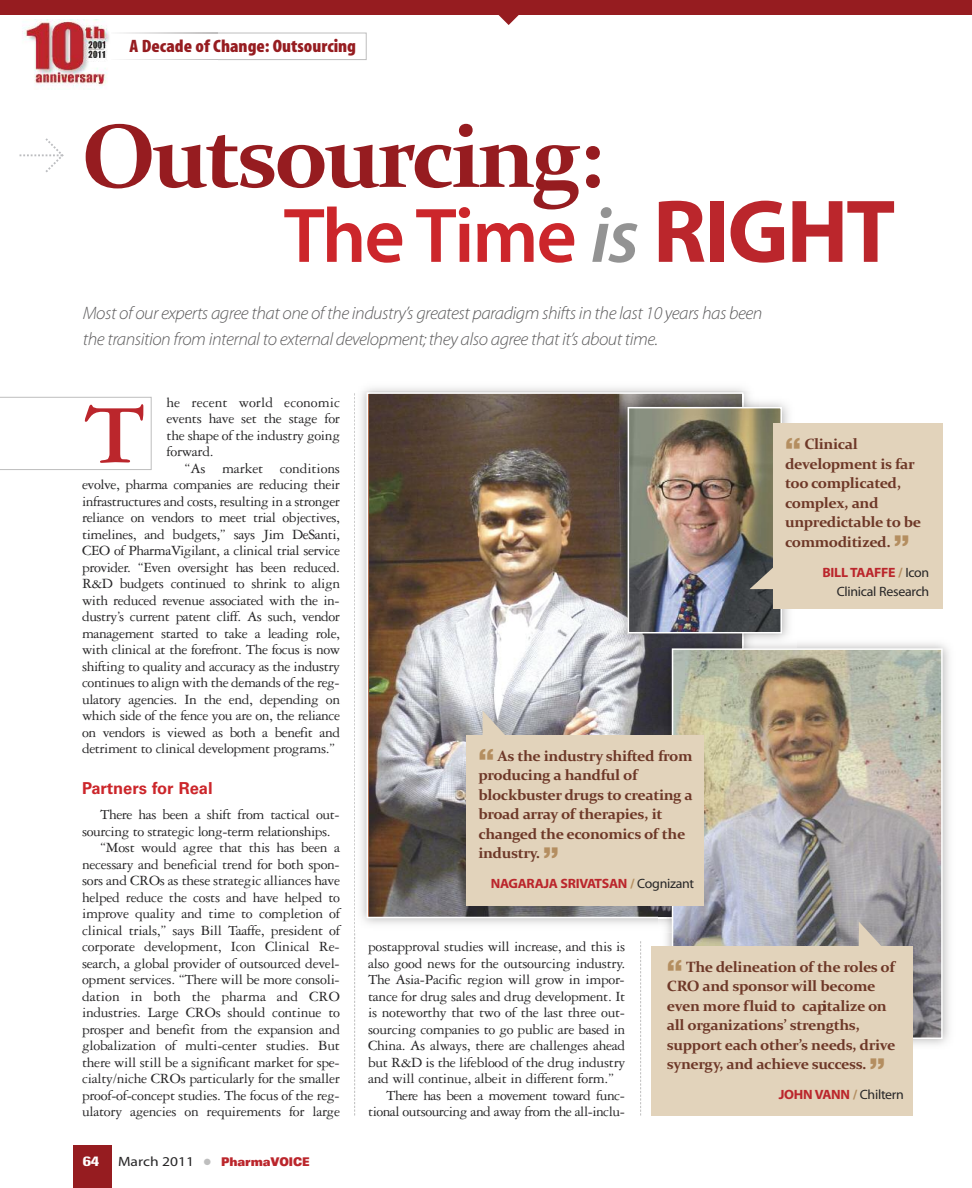
<style>
.page{position:relative;width:972px;height:1188px;background:#fff}
.page>*{position:absolute;margin:0;border:0;box-sizing:border-box;transform-origin:0 0}
.t1{font:700 90.6px "Garamond Three";color:#bb262c}
.t2{font:700 90px "Constantia";letter-spacing:-.04em;color:#961c20}
.t3{font:78px "Myriad MM.565.wt.600.wd";letter-spacing:-.025em;color:#cc262b}
.t4{font:18px/25.5px "Myriad MM It.215.wt.600.wd";letter-spacing:-.025em;color:#5d5c5d}
.t5{font:18px "Myriad MM.830.wt.300.wd";color:#961c20;scale:1.05 1}
.t6{font:700 16.5px "Univers";color:#cc262b}
.t7{font:15px/16.5px "Garamond Three";letter-spacing:-.02em;color:#272627;text-align:justify}
.t8{font:700 15px/19.5px "Constantia";letter-spacing:-.025em;color:#6e3828}
.t9{font:15px "Garamond Three";color:#272627}
.t10{font:13.5px "Myriad MM.700.wt.600.wd";letter-spacing:-.02em;color:#bb262c}
.t11{font:13.5px "Myriad MM.400.wt.600.wd";letter-spacing:-.02em;color:#272627}
.t12{font:700 condensed 13.5px "Univers";color:#fff;scale:1.4 1}
.t13{font:900 expanded 12px "Univers";letter-spacing:-.01em;color:#bb262c;scale:.75 1}
.s1{font-family:"Myriad MM It.565.wt.600.wd";color:#939393}
.s2{font-family:"Myriad MM.700.wt.600.wd";font-size:90px;color:#bb262c}
.s3{font-family:"Myriad MM.400.wt.600.wd";font-weight:400;font-stretch:normal;font-size:13.5px;color:#272627}
.s4{color:#bebebe}
.s5{font-family:"Helvetica";font-weight:900;font-size:30px;color:#b48e60}
.s6{color:#b48e60}
.s7{font-family:"Myriad MM.400.wt.600.wd";color:#272627}
</style>
<div class="page">
<div style="left:73px;top:1145px;width:39px;height:43px;background:#961c20"></div>
<div style="left:0;top:0;width:972px;height:15px;background:#961c20"></div>
<svg style="left:640px;top:941px;width:1px;height:175px"></svg>
<svg style="left:354px;top:933px;width:1px;height:183px"></svg>
<svg style="left:498px;top:15px;width:21px;height:10px"></svg>
<svg style="left:123px;top:32px;width:244px;height:28px"></svg>
<img style="left:123px;top:59px;width:95px;height:1px">
<img style="left:22px;top:20px;width:87px;height:69px">
<svg style="left:20px;top:138px;width:44px;height:34px"></svg>
<svg style="left:0;top:397px;width:152px;height:73px"></svg>
<img style="left:354px;top:388px;width:394px;height:544px">
<img style="left:354px;top:393px;width:1px;height:299px">
<img style="left:370px;top:395px;width:289px;height:520px">
<img style="left:615px;top:394px;width:181px;height:254px">
<img style="left:631px;top:410px;width:148px;height:220px">
<div style="left:628px;top:407px;width:154px;height:226px;border:2px solid #fff"></div>
<div style="left:773px;top:424px;width:169px;height:185px;background:#e2d3bb"></div>
<svg style="left:750px;top:560px;width:23px;height:29px"></svg>
<img style="left:659px;top:635px;width:290px;height:410px">
<img style="left:659px;top:648px;width:13px;height:285px">
<svg style="left:742px;top:635px;width:1px;height:13px"></svg>
<img style="left:675px;top:651px;width:265px;height:385px">
<div style="left:672px;top:648px;width:271px;height:391px;border:2px solid #fff"></div>
<div style="left:652px;top:946px;width:261px;height:170px;background:#e2d3bb"></div>
<svg style="left:859px;top:921px;width:29px;height:25px"></svg>
<div style="left:466px;top:735px;width:237px;height:171px;background:#e2d3bb"></div>
<svg style="left:483px;top:711px;width:29px;height:24px"></svg>
<p class="t5" style="left:130px;top:40px;width:217px">A Decade of Change: Outsourcing</p>
<h2 class="t2" style="left:81px;top:103px;width:524px">Outsourcing:</h2>
<h3 class="t3" style="left:284px;top:206px;width:613px">The Time <span class="s1">is</span> <span class="s2">RIGHT</span></h3>
<p class="t4" style="left:83px;top:302px;width:681px">Most of our experts agree that one of the industry’s greatest paradigm shifts in the last 10 years has been the transition from internal to external development;they also agree that it’s about time.</p>
<p class="t7" style="left:167px;top:395px;width:175px">he recent world economic events have set the stage for the shape of the industry going forward.</p>
<p class="t7" style="left:82px;top:461px;width:260px;text-indent:103px">“As market conditions evolve, pharma companies are reducing their infrastructures and costs, resulting in a stronger reliance on vendors to meet trial objectives, timelines, and budgets,” says Jim DeSanti, CEO of PharmaVigilant, a clinical trial service provider. “Even oversight has been reduced.<br>R&amp;D budgets continued to shrink to align with reduced revenue associated with the in&shy;dustry’s current patent cliff. As such, vendor management started to take a leading role, with clinical at the forefront. The focus is now shifting to quality and accuracy as the industry continues to align with the demands of the reg&shy;ulatory agencies. In the end, depending on which side of the fence you are on, the reliance on vendors is viewed as both a benefit and detriment to clinical development programs.”</p>
<p class="t6" style="left:82px;top:782px;width:132px">Partners for Real</p>
<p class="t7" style="left:100px;top:808px;width:241px">There has been a shift from tactical out-</p>
<p class="t7" style="left:82px;top:824px;width:250px">sourcing to strategic long-term relationships.</p>
<p class="t7" style="left:100px;top:841px;width:241px">“Most would agree that this has been a</p>
<p class="t7" style="left:82px;top:857px;width:259px">necessary and beneficial trend for both spon-</p>
<p class="t7" style="left:82px;top:874px;width:259px">sors and CROs as these strategic alliances have</p>
<p class="t7" style="left:82px;top:890px;width:259px">helped reduce the costs and have helped to</p>
<p class="t7" style="left:82px;top:907px;width:260px">improve quality and time to completion of</p>
<p class="t7" style="left:82px;top:923px;width:260px">clinical trials,” says Bill Taaffe, president of</p>
<p class="t7" style="left:82px;top:940px;width:259px">corporate development, Icon Clinical Re-</p>
<p class="t7" style="left:82px;top:956px;width:259px">search, a global provider of outsourced devel-</p>
<p class="t7" style="left:82px;top:973px;width:259px">opment services. “There will be more consoli-</p>
<p class="t9" style="left:82px;top:991px;width:259px">dation in both the pharma and CRO</p>
<p class="t7" style="left:82px;top:1006px;width:259px">industries. Large CROs should continue to</p>
<p class="t7" style="left:82px;top:1022px;width:259px">prosper and benefit from the expansion and</p>
<p class="t7" style="left:82px;top:1039px;width:260px">globalization of multi-center studies. But</p>
<p class="t7" style="left:82px;top:1055px;width:259px">there will still be a significant market for spe-</p>
<p class="t7" style="left:82px;top:1072px;width:260px">cialty/niche CROs particularly for the smaller</p>
<p class="t7" style="left:82px;top:1088px;width:259px">proof-of-concept studies. The focus of the reg-</p>
<p class="t7" style="left:82px;top:1105px;width:259px">ulatory agencies on requirements for large</p>
<h1 class="t1" style="left:85px;top:404px;width:62px">T</h1>
<p class="t12" style="left:83px;top:1156px;width:13px">64</p>
<p class="t13" style="left:118px;top:1157px;width:257px"><span class="s3">March 2011</span> <span class="s4">●</span> PharmaVOICE</p>
<p class="t8" style="left:478px;top:746px;width:216px"><span class="s5">“</span> As the industry shifted from producing a handful of blockbuster drugs to creating a broad array of therapies, it changed the economics of the industry. <span class="s5">”</span></p>
<p class="t10" style="left:491px;top:879px;width:205px">NAGARAJA SRIVATSAN <span class="s6">/</span> <span class="s7">Cognizant</span></p>
<p class="t8" style="left:785px;top:434px;width:138px"><span class="s5">“</span> Clinical development is far too complicated, complex, and unpredictable to be commoditized. <span class="s5">”</span></p>
<p class="t10" style="left:822px;top:567px;width:108px">BILL TAAFFE <span class="s6">/</span> <span class="s7">Icon</span></p>
<p class="t11" style="left:837px;top:587px;width:94px">Clinical Research</p>
<p class="t7" style="left:368px;top:940px;width:259px">postapproval studies will increase, and this is</p>
<p class="t7" style="left:368px;top:956px;width:259px">also good news for the outsourcing industry.</p>
<p class="t7" style="left:368px;top:973px;width:258px">The Asia-Pacific region will grow in impor-</p>
<p class="t7" style="left:368px;top:989px;width:259px">tance for drug sales and drug development. It</p>
<p class="t7" style="left:368px;top:1006px;width:258px">is noteworthy that two of the last three out-</p>
<p class="t7" style="left:368px;top:1022px;width:259px">sourcing companies to go public are based in</p>
<p class="t7" style="left:368px;top:1039px;width:259px">China. As always, there are challenges ahead</p>
<p class="t7" style="left:368px;top:1055px;width:259px">but R&amp;D is the lifeblood of the drug industry</p>
<p class="t7" style="left:368px;top:1072px;width:247px">and will continue, albeit in different form.”</p>
<p class="t7" style="left:386px;top:1088px;width:240px">There has been a movement toward func-</p>
<p class="t7" style="left:368px;top:1105px;width:258px">tional outsourcing and away from the all-inclu-</p>
<p class="t8" style="left:667px;top:957px;width:230px"><span class="s5">“</span> The delineation of the roles of<br>CRO and sponsor will become even more fluid to capitalize on all organizations’ strengths, support each other’s needs, drive synergy, and achieve success. <span class="s5">”</span></p>
<p class="t10" style="left:779px;top:1090px;width:127px">JOHN VANN <span class="s6">/</span> <span class="s7">Chiltern</span></p>
</div>
